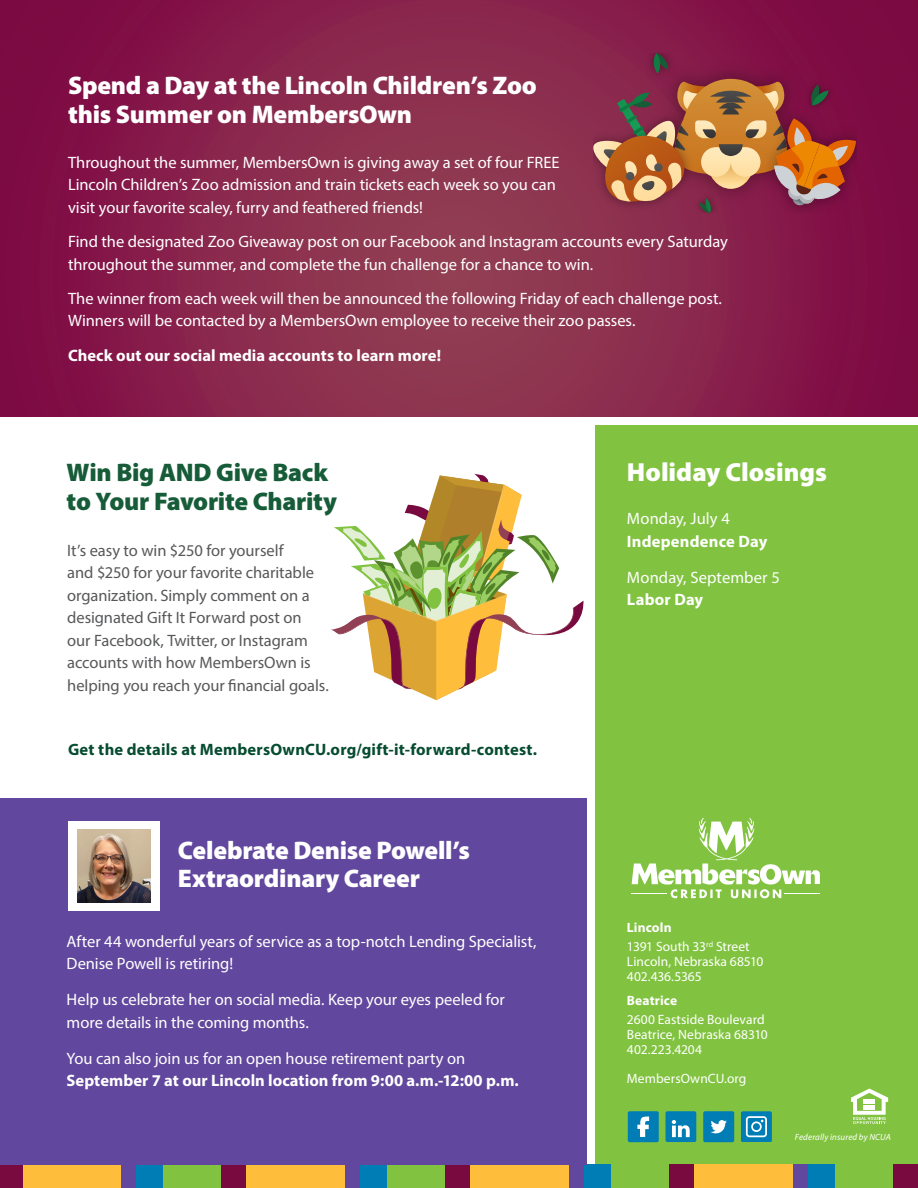
<style>
.page{position:relative;width:918px;height:1188px;background:#fff}
.page>*{position:absolute;margin:0;border:0;box-sizing:border-box;transform-origin:0 0}
.t1{font:900 26.25px "Myriad Pro";color:#fff}
.t2{font:900 25.5px/28.5px "Myriad Pro";letter-spacing:-.01em;color:#fff}
.t3{font:900 25.5px/28.5px "Myriad Pro";letter-spacing:-.01em;color:#175c38}
.Sidebar_Headline{font:16.5px/22.5px "Myriad Pro";letter-spacing:-.005em;color:#fff}
.t4{font:16.5px/22.5px "Myriad Pro";letter-spacing:-.005em;color:#57585a}
.Sidebar_Headline-2{font:700 16.5px/22.5px "Myriad Pro";letter-spacing:.005em;color:#fff}
.t5{font:700 16.5px "Myriad Pro";letter-spacing:.01em;color:#064c31}
.t6{font:13.5px/15px "Myriad Pro";letter-spacing:.005em;color:#fff}
.t7{font:700 13.5px "Myriad Pro";letter-spacing:.01em;color:#fff}
.t8{font:italic 9px "Myriad Pro";letter-spacing:.015em;color:#fff}
.s1{font-weight:400}
</style>
<div class="page">
<div style="left:595px;top:426px;width:323px;height:762px;background:#81c340"></div>
<svg style="left:0;top:0;width:918px;height:417px;background:#87224b"></svg>
<div style="left:694px;top:1164px;width:103px;height:24px;background:#febd3b"></div>
<div style="left:246px;top:1164px;width:103px;height:24px;background:#febd3b"></div>
<div style="left:470px;top:1164px;width:103px;height:24px;background:#febd3b"></div>
<div style="left:22px;top:1164px;width:103px;height:24px;background:#febd3b"></div>
<div style="left:808px;top:1164px;width:27px;height:24px;background:#007db5"></div>
<div style="left:360px;top:1164px;width:27px;height:24px;background:#007db5"></div>
<div style="left:584px;top:1164px;width:27px;height:24px;background:#007db5"></div>
<div style="left:136px;top:1164px;width:27px;height:24px;background:#007db5"></div>
<div style="left:794px;top:1164px;width:14px;height:24px;background:#61479d"></div>
<div style="left:346px;top:1164px;width:14px;height:24px;background:#61479d"></div>
<div style="left:570px;top:1164px;width:14px;height:24px;background:#61479d"></div>
<div style="left:122px;top:1164px;width:14px;height:24px;background:#61479d"></div>
<div style="left:387px;top:1164px;width:59px;height:24px;background:#81c340"></div>
<div style="left:163px;top:1164px;width:59px;height:24px;background:#81c340"></div>
<div style="left:894px;top:1164px;width:24px;height:24px;background:#790a40"></div>
<div style="left:446px;top:1164px;width:24px;height:24px;background:#790a40"></div>
<div style="left:670px;top:1164px;width:24px;height:24px;background:#790a40"></div>
<div style="left:222px;top:1164px;width:24px;height:24px;background:#790a40"></div>
<div style="left:0;top:1164px;width:22px;height:24px;background:#790a40"></div>
<svg style="left:593px;top:53px;width:263px;height:160px;background:#a05048"></svg>
<svg style="left:330px;top:474px;width:254px;height:226px"></svg>
<div style="left:0;top:798px;width:586px;height:366px;background:#61479d"></div>
<div style="left:68px;top:821px;width:92px;height:90px;background:#fff"></div>
<img style="left:77px;top:830px;width:74px;height:72px">
<hr style="left:631px;top:894px;width:36px;height:1px;background:#fff">
<svg style="left:632px;top:818px;width:188px;height:80px"></svg>
<svg style="left:851px;top:1089px;width:37px;height:35px"></svg>
<hr style="left:864px;top:1099px;width:11px;height:4px;background:#fff">
<hr style="left:864px;top:1105px;width:11px;height:4px;background:#fff">
<svg style="left:628px;top:1111px;width:31px;height:31px"></svg>
<svg style="left:666px;top:1111px;width:30px;height:31px"></svg>
<svg style="left:703px;top:1111px;width:31px;height:31px"></svg>
<div style="left:741px;top:1111px;width:31px;height:31px;background:#007db5;border-radius:2px"></div>
<svg style="left:746px;top:1116px;width:21px;height:21px"></svg>
<p class="t2" style="left:68px;top:71px;width:470px">Spend a Day at the Lincoln Children’s Zoo this Summer on MembersOwn</p>
<p class="Sidebar_Headline" style="left:68px;top:151px;width:493px">Throughout the summer, MembersOwn is giving away a set of four FREE<br>Lincoln Children’s Zoo admission and train tickets each week so you can visit your favorite scaley, furry and feathered friends!</p>
<p class="Sidebar_Headline" style="left:68px;top:230px;width:661px">Find the designated Zoo Giveaway post on our Facebook and Instagram accounts every Saturday throughout the summer, and complete the fun challenge for a chance to win.</p>
<p class="Sidebar_Headline" style="left:68px;top:287px;width:655px">The winner from each week will then be announced the following Friday of each challenge post.<br>Winners will be contacted by a MembersOwn employee to receive their zoo passes.</p>
<p class="Sidebar_Headline-2" style="left:68px;top:343px;width:375px">Check out our social media accounts to learn more!</p>
<p class="t3" style="left:67px;top:457px;width:272px">Win Big AND Give Back to Your Favorite Charity</p>
<p class="t4" style="left:67px;top:539px;width:263px">It’s easy to win $250 for yourself<br>and $250 for your favorite charitable organization. Simply comment on a designated Gift It Forward post on our Facebook, Twitter, or Instagram accounts with how MembersOwn is helping you reach your financial goals.</p>
<p class="t5" style="left:68px;top:739px;width:471px">Get the details at MembersOwnCU.org/gift-it-forward-contest.</p>
<p class="t2" style="left:178px;top:835px;width:293px">Celebrate Denise Powell’s<br>Extraordinary Career</p>
<p class="Sidebar_Headline" style="left:67px;top:930px;width:471px">After 44 wonderful years of service as a top-notch Lending Specialist,<br>Denise Powell is retiring!</p>
<p class="Sidebar_Headline" style="left:67px;top:988px;width:440px">Help us celebrate her on social media. Keep your eyes peeled for more details in the coming months.</p>
<p class="Sidebar_Headline-2" style="left:67px;top:1046px;width:454px"><span class="s1">You can also join us for an open house retirement party on<br></span>September 7 at our Lincoln location from 9:00 a.m.-12:00 p.m.</p>
<p class="t1" style="left:627px;top:455px;width:201px">Holiday Closings</p>
<p class="Sidebar_Headline" style="left:627px;top:507px;width:104px">Monday, July 4</p>
<p class="Sidebar_Headline-2" style="left:627px;top:529px;width:142px">Independence Day</p>
<p class="Sidebar_Headline" style="left:627px;top:566px;width:155px">Monday, September 5</p>
<p class="Sidebar_Headline-2" style="left:627px;top:588px;width:78px">Labor Day</p>
<p class="t7" style="left:627px;top:919px;width:46px">Lincoln</p>
<p class="t6" style="left:627px;top:939px;width:138px">1391 South 33<sup>rd</sup> Street<br>Lincoln, Nebraska 68510<br>402.436.5365</p>
<p class="t7" style="left:627px;top:992px;width:52px">Beatrice</p>
<p class="t6" style="left:627px;top:1012px;width:142px">2600 Eastside Boulevard<br>Beatrice, Nebraska 68310<br>402.223.4204</p>
<p class="t6" style="left:627px;top:1071px;width:121px">MembersOwnCU.org</p>
<p class="t8" style="left:795px;top:1131px;width:98px">Federally insured by NCUA</p>
</div>
